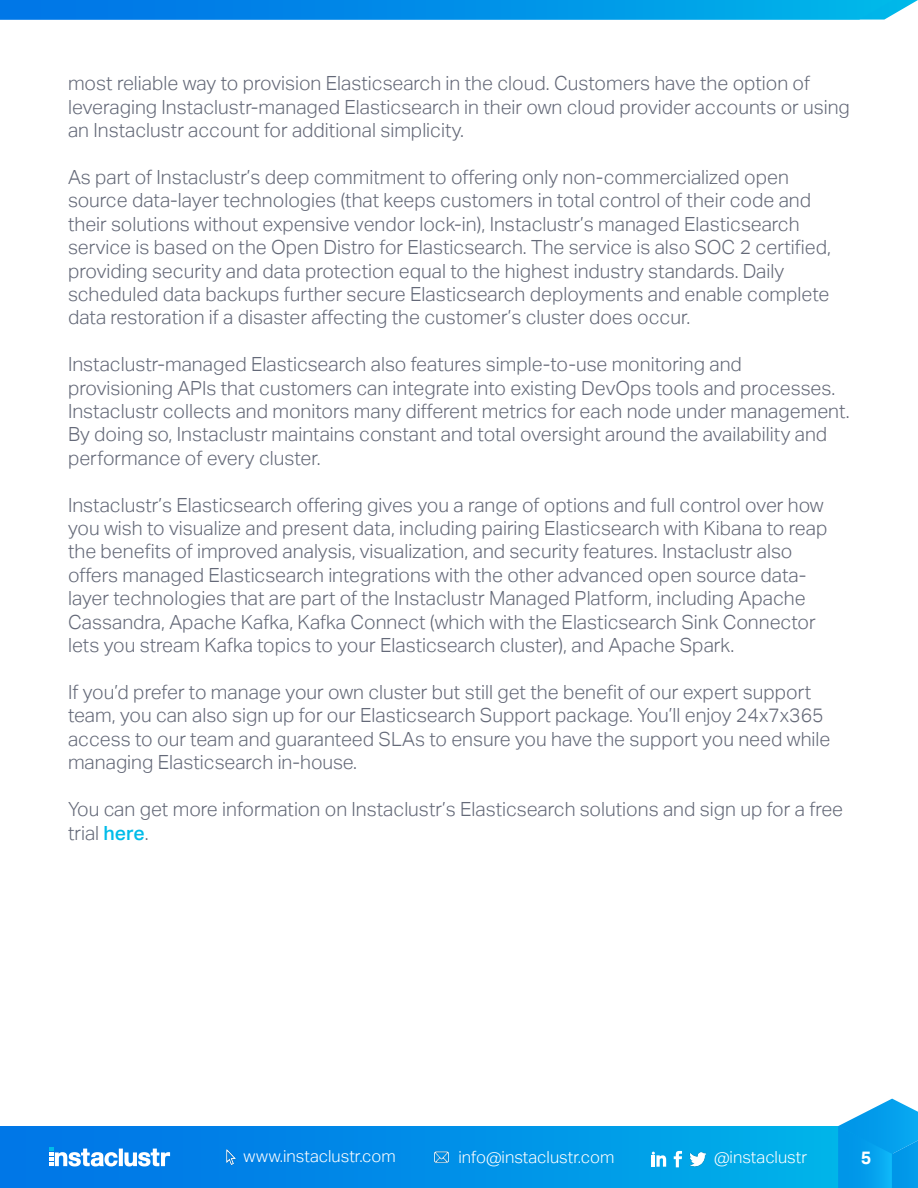
<style>
.page{position:relative;width:918px;height:1188px;background:#fff}
.page>*{position:absolute;margin:0;border:0;box-sizing:border-box;transform-origin:0 0}
.t1{font:300 19.5px/23.4px "Aktiv Grotesk";color:#646978}
.t2{font:700 18px "Aktiv Grotesk";color:#fff}
.t3{font:300 16.65px "Aktiv Grotesk";color:#fff}
.s1{font-weight:500;color:#00bce9}
</style>
<div class="page">
<div style="left:0;top:1127px;width:892px;height:61px;background:linear-gradient(to right,#0070e7,#00b4e9)"></div>
<img style="left:433px;top:1149px;width:17px;height:16px">
<img style="left:223px;top:1149px;width:16px;height:16px">
<img style="left:690px;top:1151px;width:16px;height:16px">
<svg style="left:674px;top:1151px;width:8px;height:16px"></svg>
<svg style="left:652px;top:1152px;width:14px;height:15px"></svg>
<svg style="left:838px;top:1099px;width:80px;height:89px;background:#22a9ee"></svg>
<svg style="left:49px;top:1148px;width:121px;height:18px"></svg>
<svg style="left:0;top:0;width:918px;height:20px;background:#0794e8"></svg>
<p class="t1" style="left:68px;top:72px;width:783px">most reliable way to provision Elasticsearch in the cloud. Customers have the option of leveraging Instaclustr-managed Elasticsearch in their own cloud provider accounts or using an Instaclustr account for additional simplicity.</p>
<p class="t1" style="left:68px;top:166px;width:764px">As part of Instaclustr’s deep commitment to offering only non-commercialized open source data-layer technologies (that keeps customers in total control of their code and their solutions without expensive vendor lock-in), Instaclustr’s managed Elasticsearch service is based on the Open Distro for Elasticsearch. The service is also SOC 2 certified, providing security and data protection equal to the highest industry standards. Daily scheduled data backups further secure Elasticsearch deployments and enable complete data restoration if a disaster affecting the customer’s cluster does occur.</p>
<p class="t1" style="left:68px;top:353px;width:783px">Instaclustr-managed Elasticsearch also features simple-to-use monitoring and provisioning APIs that customers can integrate into existing DevOps tools and processes.<br>Instaclustr collects and monitors many different metrics for each node under management.<br>By doing so, Instaclustr maintains constant and total oversight around the availability and performance of every cluster.</p>
<p class="t1" style="left:68px;top:493px;width:761px">Instaclustr’s Elasticsearch offering gives you a range of options and full control over how you wish to visualize and present data, including pairing Elasticsearch with Kibana to reap the benefits of improved analysis, visualization, and security features. Instaclustr also offers managed Elasticsearch integrations with the other advanced open source data&shy;layer technologies that are part of the Instaclustr Managed Platform, including Apache Cassandra, Apache Kafka, Kafka Connect (which with the Elasticsearch Sink Connector lets you stream Kafka topics to your Elasticsearch cluster), and Apache Spark.</p>
<p class="t1" style="left:68px;top:680px;width:764px">If you’d prefer to manage your own cluster but still get the benefit of our expert support team, you can also sign up for our Elasticsearch Support package. You’ll enjoy 24x7x365 access to our team and guaranteed SLAs to ensure you have the support you need while managing Elasticsearch in-house.</p>
<p class="t1" style="left:68px;top:797px;width:777px;line-height:24px">You can get more information on Instaclustr’s Elasticsearch solutions and sign up for a free trial <span class="s1">here</span>.</p>
<p class="t3" style="left:244px;top:1146px;width:154px">www.instaclustr.com</p>
<p class="t3" style="left:459px;top:1147px;width:157px">info@instaclustr.com</p>
<p class="t3" style="left:714px;top:1148px;width:95px">@instaclustr</p>
<p class="t2" style="left:861px;top:1147px;width:12px">5</p>
</div>
